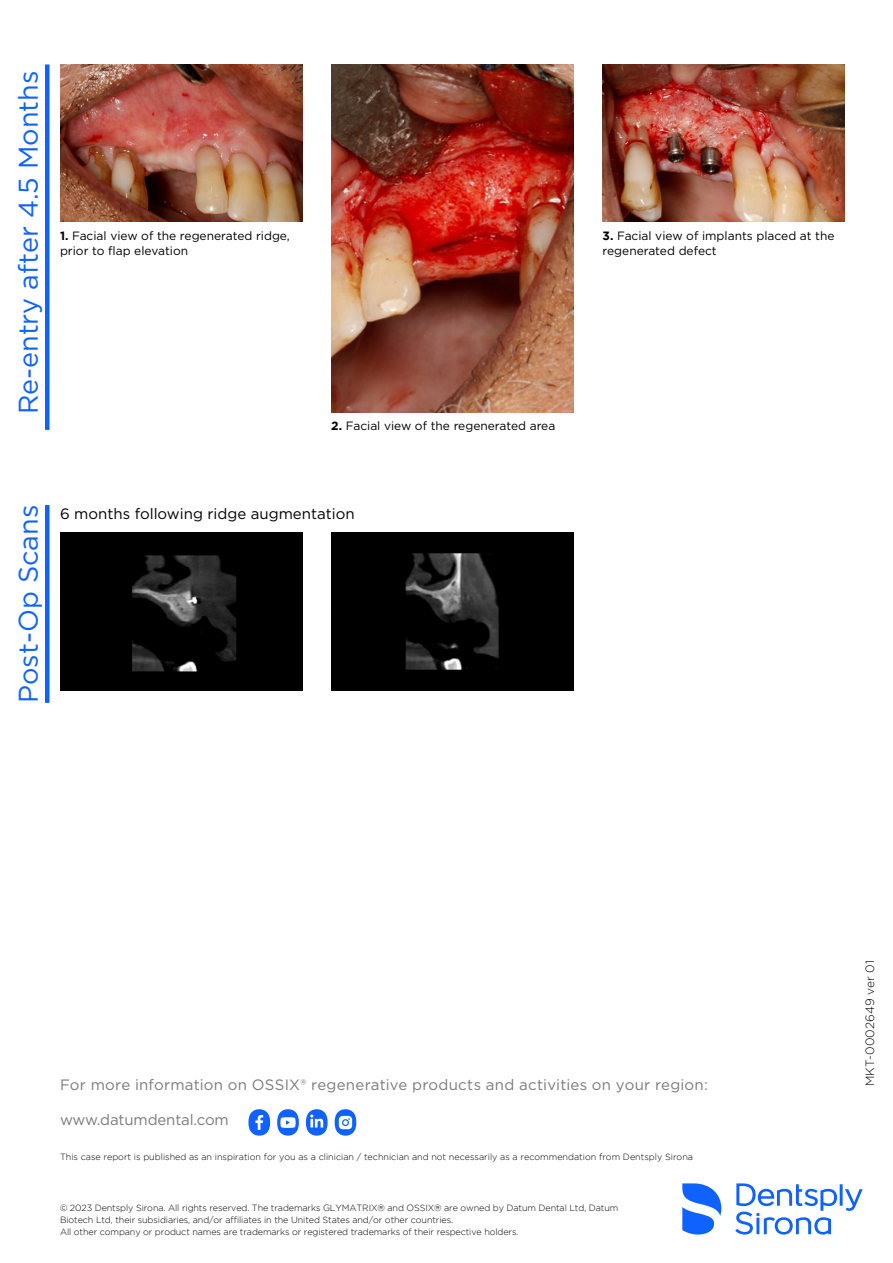
<style>
.page{position:relative;width:893px;height:1263px;background:#fff}
.page>*{position:absolute;margin:0;border:0;box-sizing:border-box;transform-origin:0 0}
.t1{font:27px "Gotham";color:#0f62fe}
.t2{font:15px "Gotham";letter-spacing:.01em;color:#787b80}
.t3{font:15px "Gotham";color:#000}
.t4{font:15px "Gotham";letter-spacing:-.01em;color:#787b80}
.t5{font:12px/15px "Gotham";color:#000}
.t6{font:300 12px "Gotham";color:#000}
.t7{font:300 9px/12px "Gotham";letter-spacing:-.01em;color:#000}
.s1{font-weight:700}
</style>
<div class="page">
<img style="left:60px;top:65px;width:242px;height:157px">
<img style="left:60px;top:533px;width:242px;height:157px">
<img style="left:331px;top:65px;width:243px;height:347px">
<img style="left:603px;top:65px;width:242px;height:157px">
<img style="left:331px;top:533px;width:243px;height:157px">
<svg style="left:248px;top:1109px;width:22px;height:27px"></svg>
<svg style="left:335px;top:1109px;width:21px;height:27px"></svg>
<svg style="left:277px;top:1109px;width:22px;height:27px"></svg>
<svg style="left:306px;top:1109px;width:22px;height:27px"></svg>
<svg style="left:682px;top:1183px;width:181px;height:51px"></svg>
<div style="left:45px;top:65px;width:5px;height:365px;background:#0f62fe"></div>
<div style="left:45px;top:505px;width:5px;height:198px;background:#0f62fe"></div>
<p class="t1" style="left:11px;top:414px;width:345px;rotate:-90deg">Re-entry after 4.5 Months</p>
<p class="t5" style="left:60px;top:228px;width:231px"><span class="s1">1.</span> Facial view of the regenerated ridge, prior to flap elevation</p>
<p class="t5" style="left:331px;top:418px;width:226px"><span class="s1">2.</span> Facial view of the regenerated area</p>
<p class="t1" style="left:11px;top:703px;width:199px;rotate:-90deg">Post-Op Scans</p>
<p class="t3" style="left:60px;top:504px;width:296px">6 months following ridge augmentation</p>
<p class="t5" style="left:603px;top:228px;width:233px"><span class="s1">3.</span> Facial view of implants placed at the regenerated defect</p>
<p class="t2" style="left:60px;top:1075px;width:649px">For more information on OSSIX® regenerative products and activities on your region:</p>
<p class="t4" style="left:60px;top:1110px;width:170px">www.datumdental.com</p>
<p class="t7" style="left:60px;top:1151px;width:635px">This case report is published as an inspiration for you as a clinician / technician and not necessarily as a recommendation from Dentsply Sirona</p>
<p class="t7" style="left:60px;top:1202px;width:560px">© 2023 Dentsply Sirona. All rights reserved. The trademarks GLYMATRIX® and OSSIX® are owned by Datum Dental Ltd, Datum<br>Biotech Ltd, their subsidiaries, and/or affiliates in the United States and/or other countries.</p>
<p class="t7" style="left:60px;top:1226px;width:460px">All other company or product names are trademarks or registered trademarks of their respective holders.</p>
<p class="t6" style="left:863px;top:1086px;width:128px;rotate:-90deg">MKT-0002649 ver 01</p>
</div>
